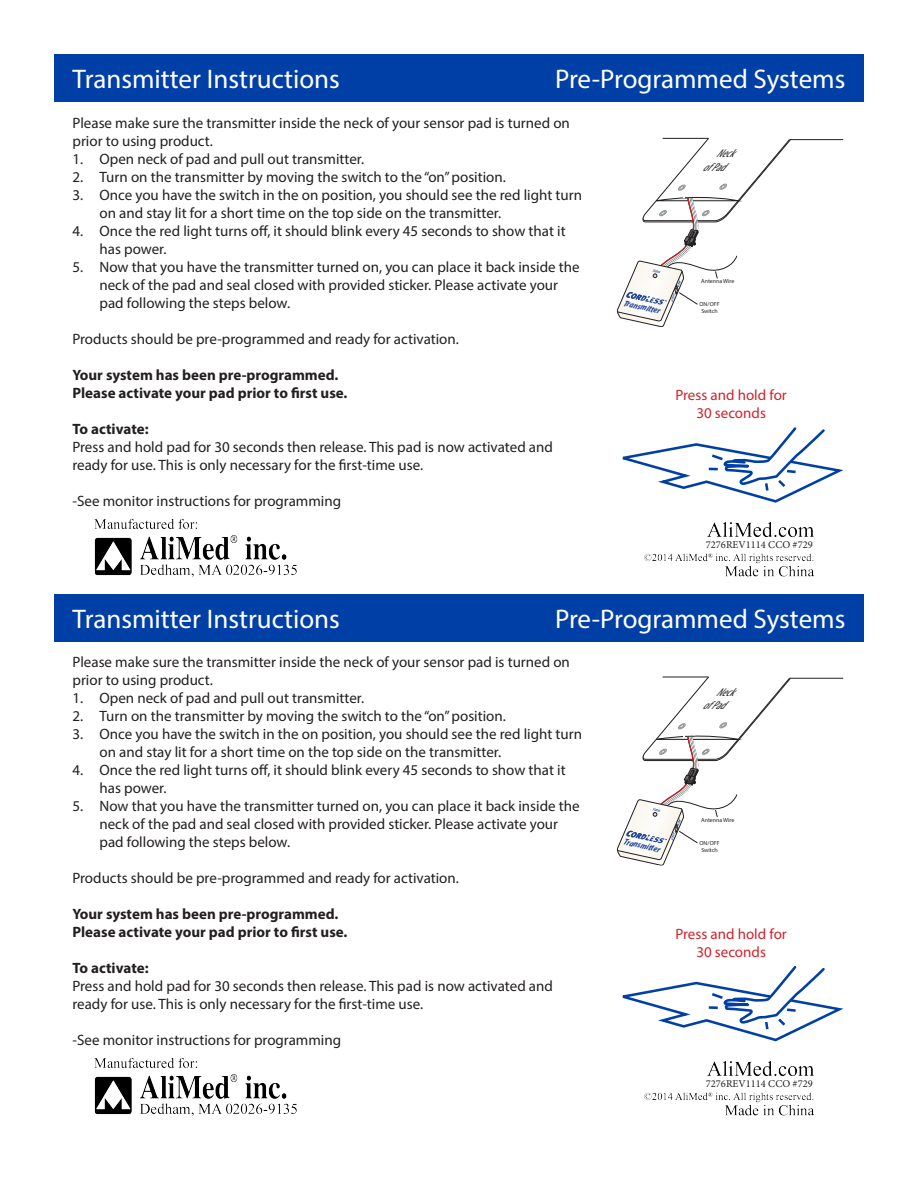
<style>
.page{position:relative;width:918px;height:1188px;background:#fff}
.page>*{position:absolute;margin:0;border:0;box-sizing:border-box;transform-origin:0 0}
.t1{font:27px "Myriad Pro";color:#fff}
.t2{font:15px/18px "Myriad Pro";color:#231f20}
.t3{font:700 15px "Myriad Pro";color:#231f20}
.t4{font:15px/18px "Myriad Pro";color:#d1232a;text-align:center}
.t5{font:italic condensed 11.4px/13.6px "Myriad Pro";color:#231f20}
.t6{font:10.5px "Minion Pro";color:#231f20}
.t7{font:italic 700 condensed 8.85px "Myriad Pro";color:#1f4598;scale:1.05 1}
.t8{font:5.85px/7.1px "Myriad Pro";color:#231f20;text-align:center}
</style>
<div class="page">
<div style="left:54px;top:54px;width:810px;height:48px;background:#0040a6"></div>
<hr style="left:789px;top:139px;width:54px;height:1px;background:#231f20">
<svg style="left:617px;top:138px;width:174px;height:189px"></svg>
<svg style="left:622px;top:427px;width:222px;height:76px"></svg>
<div style="left:54px;top:594px;width:810px;height:48px;background:#0040a6"></div>
<img style="left:94px;top:518px;width:203px;height:59px">
<img style="left:644px;top:522px;width:170px;height:55px">
<div style="left:695px;top:541px;width:118px;height:10px;background:#fff"></div>
<hr style="left:789px;top:678px;width:54px;height:1px;background:#231f20">
<svg style="left:617px;top:677px;width:174px;height:189px"></svg>
<svg style="left:622px;top:966px;width:222px;height:76px"></svg>
<img style="left:94px;top:1057px;width:203px;height:59px">
<img style="left:644px;top:1061px;width:170px;height:55px">
<div style="left:695px;top:1079px;width:118px;height:11px;background:#fff"></div>
<p class="t1" style="left:72px;top:62px;width:269px">Transmitter Instructions</p>
<p class="t1" style="left:555px;top:62px;width:292px">Pre-Programmed Systems</p>
<p class="t2" style="left:72px;top:114px;width:499px">Please make sure the transmitter inside the neck of your sensor pad is turned on prior to using product.</p>
<p class="t2" style="left:72px;top:150px;width:293px">1. Open neck of pad and pull out transmitter.</p>
<p class="t2" style="left:72px;top:168px;width:435px">2. Turn on the transmitter by moving the switch to the “on” position.</p>
<p class="t2" style="left:99px;top:186px;width:484px;text-indent:-27px">3. Once you have the switch in the on position, you should see the red light turn on and stay lit for a short time on the top side on the transmitter.</p>
<p class="t2" style="left:99px;top:222px;width:468px;text-indent:-27px">4. Once the red light turns off, it should blink every 45 seconds to show that it has power.</p>
<p class="t2" style="left:99px;top:258px;width:482px;text-indent:-27px">5. Now that you have the transmitter turned on, you can place it back inside the neck of the pad and seal closed with provided sticker. Please activate your pad following the steps below.</p>
<p class="t2" style="left:72px;top:330px;width:388px">Products should be pre-programmed and ready for activation.</p>
<p class="t5" style="left:702px;top:146px;width:43px;text-indent:14px">Neck ofPad</p>
<p class="t8" style="left:701px;top:278px;width:35px">Antenna Wire</p>
<p class="t8" style="left:700px;top:301px;width:22px">ON/OFF<br>Switch</p>
<p class="t8" style="left:700px;top:278px;width:35px">Antenna Wire</p>
<p class="t8" style="left:698px;top:301px;width:22px">ON/OFF<br>Switch</p>
<p class="t7" style="left:625px;top:298px;width:36px;rotate:12deg">Transmitter</p>
<p class="t7" style="left:623px;top:298px;width:36px;rotate:12deg">Transmitter</p>
<p class="t3" style="left:72px;top:365px;width:268px">Your system has been pre-programmed.</p>
<p class="t3" style="left:72px;top:383px;width:276px">Please activate your pad prior to first use.</p>
<p class="t3" style="left:72px;top:419px;width:78px">To activate:</p>
<p class="t2" style="left:72px;top:438px;width:482px">Press and hold pad for 30 seconds then release. This pad is now activated and ready for use. This is only necessary for the first-time use.</p>
<p class="t2" style="left:72px;top:492px;width:270px">-See monitor instructions for programming</p>
<p class="t4" style="left:675px;top:386px;width:113px">Press and hold for<br>30 seconds</p>
<p class="t6" style="left:706px;top:538px;width:108px">7276REV1114 CCO #729</p>
<p class="t1" style="left:72px;top:602px;width:269px">Transmitter Instructions</p>
<p class="t1" style="left:555px;top:602px;width:292px">Pre-Programmed Systems</p>
<p class="t2" style="left:72px;top:652px;width:499px">Please make sure the transmitter inside the neck of your sensor pad is turned on prior to using product.</p>
<p class="t2" style="left:72px;top:688px;width:293px">1. Open neck of pad and pull out transmitter.</p>
<p class="t2" style="left:72px;top:706px;width:435px">2. Turn on the transmitter by moving the switch to the “on” position.</p>
<p class="t2" style="left:99px;top:724px;width:484px;text-indent:-27px">3. Once you have the switch in the on position, you should see the red light turn on and stay lit for a short time on the top side on the transmitter.</p>
<p class="t2" style="left:99px;top:760px;width:468px;text-indent:-27px">4. Once the red light turns off, it should blink every 45 seconds to show that it has power.</p>
<p class="t2" style="left:99px;top:796px;width:482px;text-indent:-27px">5. Now that you have the transmitter turned on, you can place it back inside the neck of the pad and seal closed with provided sticker. Please activate your pad following the steps below.</p>
<p class="t2" style="left:72px;top:868px;width:388px">Products should be pre-programmed and ready for activation.</p>
<p class="t3" style="left:72px;top:904px;width:268px">Your system has been pre-programmed.</p>
<p class="t3" style="left:72px;top:922px;width:276px">Please activate your pad prior to first use.</p>
<p class="t3" style="left:72px;top:958px;width:78px">To activate:</p>
<p class="t2" style="left:72px;top:976px;width:482px">Press and hold pad for 30 seconds then release. This pad is now activated and ready for use. This is only necessary for the first-time use.</p>
<p class="t2" style="left:72px;top:1030px;width:270px">-See monitor instructions for programming</p>
<p class="t5" style="left:702px;top:685px;width:43px;text-indent:14px">Neck ofPad</p>
<p class="t7" style="left:625px;top:836px;width:36px;rotate:12deg">Transmi ter</p>
<p class="t7" style="left:623px;top:836px;width:36px;rotate:12deg">Transmitter</p>
<p class="t8" style="left:701px;top:816px;width:35px">Antenna Wire</p>
<p class="t8" style="left:700px;top:839px;width:22px">ON/OFF<br>Switch</p>
<p class="t8" style="left:700px;top:816px;width:35px">Antenna Wire</p>
<p class="t8" style="left:698px;top:840px;width:22px">ON/OFF<br>Switch</p>
<p class="t4" style="left:675px;top:925px;width:113px">Press and hold for<br>30 seconds</p>
<p class="t6" style="left:706px;top:1077px;width:108px">7276REV1114 CCO #729</p>
</div>
